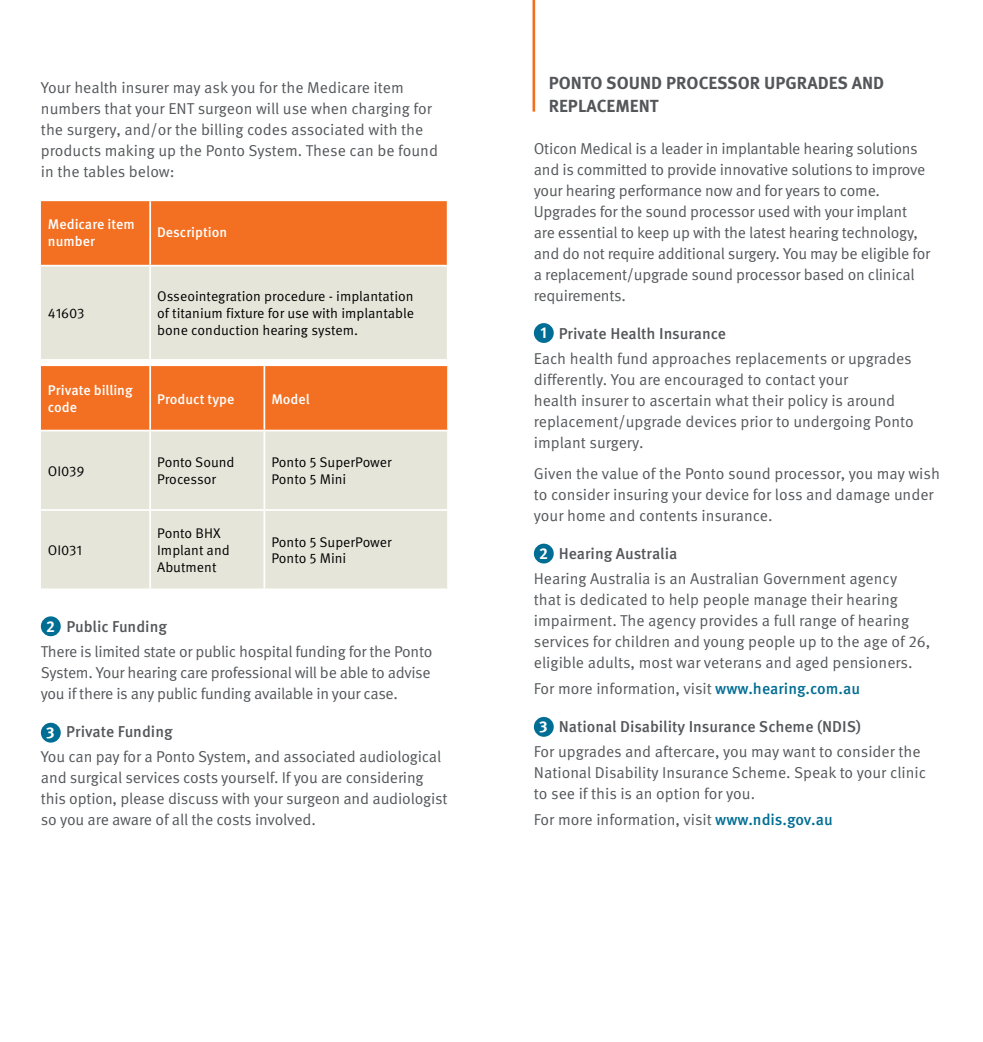
<style>
.page{position:relative;width:983px;height:1042px;background:#fff}
.page>*{position:absolute;margin:0;border:0;box-sizing:border-box;transform-origin:0 0}
.t1{font:700 17.5px/22.8px "Meta Pro OM";color:#54575a}
.t2{font:15.75px/21px "Meta Pro OM";letter-spacing:-.01em;color:#54575a}
.t3{font:500 15.75px "Meta Pro OM";color:#54575a}
.t4{font:700 15.75px "Meta Pro OM";color:#fff}
.t5{font:14px/16.8px "Meta Pro OM";color:#000}
.t6{font:500 14px/16.8px "Meta Pro OM";color:#fff}
.s1{font-weight:500;color:#006d94}
</style>
<div class="page">
<svg style="left:41px;top:201px;width:405px;height:158px;background:#ebb58f"></svg>
<hr style="left:149px;top:201px;width:2px;height:64px;background:#fff">
<hr style="left:41px;top:265px;width:109px;height:1px;background:#fff">
<hr style="left:150px;top:265px;width:296px;height:1px;background:#fff">
<hr style="left:149px;top:266px;width:2px;height:93px;background:#fff">
<div style="left:41px;top:366px;width:406px;height:64px;background:#f36f21"></div>
<div style="left:41px;top:431px;width:406px;height:157px;background:#e6e5da"></div>
<hr style="left:149px;top:366px;width:2px;height:64px;background:#fff">
<hr style="left:263px;top:366px;width:2px;height:64px;background:#fff">
<hr style="left:149px;top:431px;width:2px;height:78px;background:#fff">
<hr style="left:263px;top:431px;width:2px;height:78px;background:#fff">
<hr style="left:41px;top:509px;width:109px;height:2px;background:#fff">
<hr style="left:150px;top:509px;width:114px;height:2px;background:#fff">
<hr style="left:149px;top:511px;width:2px;height:77px;background:#fff">
<hr style="left:264px;top:509px;width:185px;height:2px;background:#fff">
<hr style="left:263px;top:511px;width:2px;height:77px;background:#fff">
<div style="left:41px;top:616px;width:20px;height:20px;background:#006d94;border-radius:50%"></div>
<div style="left:41px;top:723px;width:20px;height:19px;background:#006d94;border-radius:50%"></div>
<div style="left:533px;top:323px;width:20px;height:20px;background:#006d94;border-radius:50%"></div>
<div style="left:533px;top:544px;width:20px;height:19px;background:#006d94;border-radius:50%"></div>
<hr style="left:532px;top:0;width:3px;height:112px;background:#f36f21">
<div style="left:533px;top:717px;width:20px;height:20px;background:#006d94;border-radius:50%"></div>
<p class="t2" style="left:41px;top:77px;width:398px">Your health insurer may ask you for the Medicare item numbers that your ENT surgeon will use when charging for the surgery, and/or the billing codes associated with the products making up the Ponto System. These can be found in the tables below:</p>
<p class="t6" style="left:48px;top:216px;width:88px">Medicare item number</p>
<p class="t6" style="left:157px;top:224px;width:72px">Description</p>
<p class="t5" style="left:48px;top:305px;width:38px">41603</p>
<p class="t5" style="left:157px;top:288px;width:258px;text-align:justify">Osseointegration procedure - implantation of titanium fixture for use with implantable bone conduction hearing system.</p>
<p class="t6" style="left:48px;top:382px;width:86px">Private billing code</p>
<p class="t6" style="left:157px;top:390px;width:79px">Product type</p>
<p class="t6" style="left:271px;top:390px;width:40px">Model</p>
<p class="t5" style="left:48px;top:462px;width:38px">OI039</p>
<p class="t5" style="left:157px;top:454px;width:79px">Ponto Sound<br>Processor</p>
<p class="t5" style="left:271px;top:454px;width:122px">Ponto 5 SuperPower<br>Ponto 5 Mini</p>
<p class="t5" style="left:48px;top:542px;width:36px">OI031</p>
<p class="t5" style="left:157px;top:525px;width:74px">Ponto BHX<br>Implant and<br>Abutment</p>
<p class="t5" style="left:271px;top:533px;width:122px">Ponto 5 SuperPower<br>Ponto 5 Mini</p>
<p class="t3" style="left:66px;top:617px;width:102px">Public Funding</p>
<p class="t2" style="left:41px;top:641px;width:393px;text-align:justify">There is limited state or public hospital funding for the Ponto System. Your hearing care professional will be able to advise you if there is any public funding available in your case.</p>
<p class="t3" style="left:66px;top:722px;width:108px">Private Funding</p>
<p class="t2" style="left:41px;top:746px;width:408px">You can pay for a Ponto System, and associated audiological and surgical services costs yourself. If you are considering this option, please discuss with your surgeon and audiologist so you are aware of all the costs involved.</p>
<p class="t4" style="left:46px;top:616px;width:10px">2</p>
<p class="t4" style="left:46px;top:723px;width:10px">3</p>
<p class="t1" style="left:548px;top:72px;width:337px">PONTO SOUND PROCESSOR UPGRADES AND<br>REPLACEMENT</p>
<p class="t2" style="left:533px;top:138px;width:398px">Oticon Medical is a leader in implantable hearing solutions and is committed to provide innovative solutions to improve your hearing performance now and for years to come.<br>Upgrades for the sound processor used with your implant are essential to keep up with the latest hearing technology, and do not require additional surgery. You may be eligible for a replacement/upgrade sound processor based on clinical requirements.</p>
<p class="t3" style="left:558px;top:324px;width:169px">Private Health Insurance</p>
<p class="t2" style="left:533px;top:348px;width:381px">Each health fund approaches replacements or upgrades differently. You are encouraged to contact your<br>health insurer to ascertain what their policy is around replacement/upgrade devices prior to undergoing Ponto implant surgery.</p>
<p class="t2" style="left:533px;top:463px;width:407px">Given the value of the Ponto sound processor, you may wish to consider insuring your device for loss and damage under your home and contents insurance.</p>
<p class="t3" style="left:558px;top:544px;width:120px">Hearing Australia</p>
<p class="t2" style="left:533px;top:568px;width:398px">Hearing Australia is an Australian Government agency<br>that is dedicated to help people manage their hearing impairment. The agency provides a full range of hearing services for children and young people up to the age of 26, eligible adults, most war veterans and aged pensioners.</p>
<p class="t2" style="left:533px;top:678px;width:328px">For more information, visit <span class="s1">www.hearing.com.au</span></p>
<p class="t3" style="left:558px;top:717px;width:304px">National Disability Insurance Scheme (NDIS)</p>
<p class="t2" style="left:533px;top:741px;width:394px">For upgrades and aftercare, you may want to consider the<br>National Disability Insurance Scheme. Speak to your clinic to see if this is an option for you.</p>
<p class="t2" style="left:533px;top:809px;width:300px">For more information, visit <span class="s1">www.ndis.gov.au</span></p>
<p class="t4" style="left:540px;top:323px;width:8px">1</p>
<p class="t4" style="left:539px;top:543px;width:10px">2</p>
<p class="t4" style="left:539px;top:717px;width:10px">3</p>
</div>
